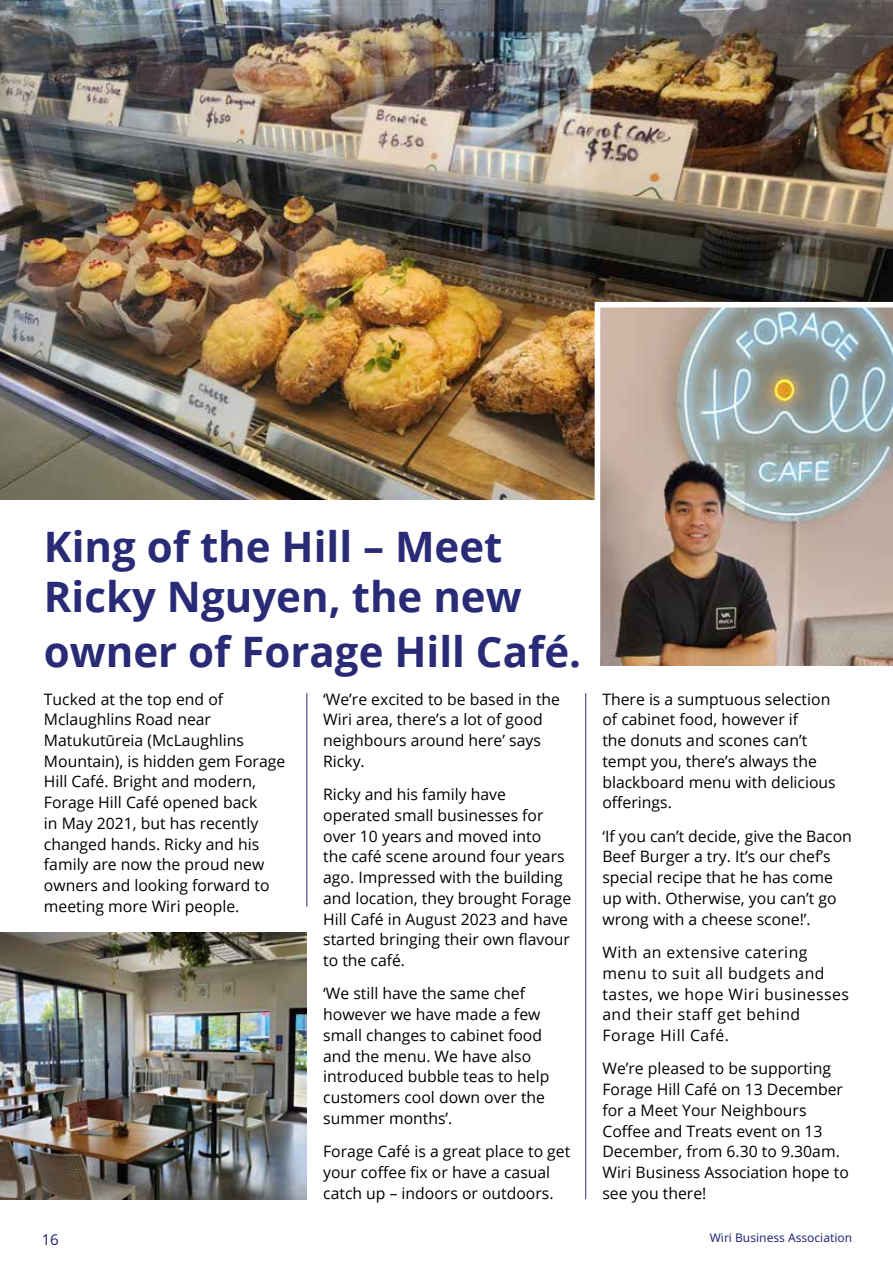
<style>
.page{position:relative;width:893px;height:1263px;background:#fff}
.page>*{position:absolute;margin:0;border:0;box-sizing:border-box;transform-origin:0 0}
.t1{font:700 42px/50.8px "Open Sans";color:#292b76}
.t2{font:15.75px/20.7px "Open Sans";color:#000}
.t3{font:15.75px/20.7px "Open Sans";letter-spacing:.03em;color:#000}
.t4{font:15px "Noto Sans";color:#292b76}
.t5{font:12px "Noto Sans";color:#292b76}
</style>
<div class="page">
<hr style="left:306px;top:693px;width:1px;height:213px;background:#292b76">
<hr style="left:585px;top:693px;width:1px;height:506px;background:#292b76">
<img style="left:0;top:0;width:893px;height:499px">
<img style="left:595px;top:302px;width:298px;height:364px">
<img style="left:0;top:932px;width:306px;height:267px">
<h1 class="t1" style="left:44px;top:525px;width:479px">King of the Hill – Meet<br>Ricky Nguyen, the new</h1>
<h1 class="t1" style="left:44px;top:630px;width:539px">owner of Forage Hill Café.</h1>
<p class="t2" style="left:44px;top:690px;width:243px">Tucked at the top end of<br>Mclaughlins Road near<br>Matukutūreia (McLaughlins<br>Mountain), is hidden gem Forage<br>Hill Café. Bright and modern,<br>Forage Hill Café opened back<br>in May 2021, but has recently changed hands. Ricky and his family are now the proud new owners and looking forward to meeting more Wiri people.</p>
<p class="t2" style="left:323px;top:690px;width:238px">‘We’re excited to be based in the<br>Wiri area, there’s a lot of good neighbours around here’ says<br>Ricky.</p>
<p class="t2" style="left:323px;top:786px;width:250px">Ricky and his family have operated small businesses for over 10 years and moved into<br>the café scene around four years ago. Impressed with the building and location, they brought Forage<br>Hill Café in August 2023 and have started bringing their own flavour to the café.</p>
<p class="t2" style="left:323px;top:985px;width:228px">‘We still have the same chef however we have made a few small changes to cabinet food and the menu. We have also introduced bubble teas to help customers cool down over the summer months’.</p>
<p class="t2" style="left:323px;top:1143px;width:249px">Forage Café is a great place to get your coffee fix or have a casual catch up – indoors or outdoors.</p>
<p class="t2" style="left:602px;top:690px;width:235px">There is a sumptuous selection of cabinet food, however if<br>the donuts and scones can’t tempt you, there’s always the blackboard menu with delicious offerings.</p>
<p class="t2" style="left:602px;top:825px;width:251px">‘If you can’t decide, give the Bacon<br>Beef Burger a try. It’s our chef’s special recipe that he has come up with. Otherwise, you can’t go wrong with a cheese scone!’.</p>
<p class="t3" style="left:602px;top:943px;width:248px">With an extensive catering menu to suit all budgets and tastes, we hope Wiri businesses and their staff get behind<br>Forage Hill Café.</p>
<p class="t2" style="left:602px;top:1060px;width:248px">We’re pleased to be supporting<br>Forage Hill Café on 13 December for a Meet Your Neighbours<br>Coffee and Treats event on 13<br>December, from 6.30 to 9.30am.<br>Wiri Business Association hope to see you there!</p>
<p class="t4" style="left:42px;top:1231px;width:19px">16</p>
<p class="t5" style="left:710px;top:1231px;width:144px">Wiri Business Association</p>
</div>
